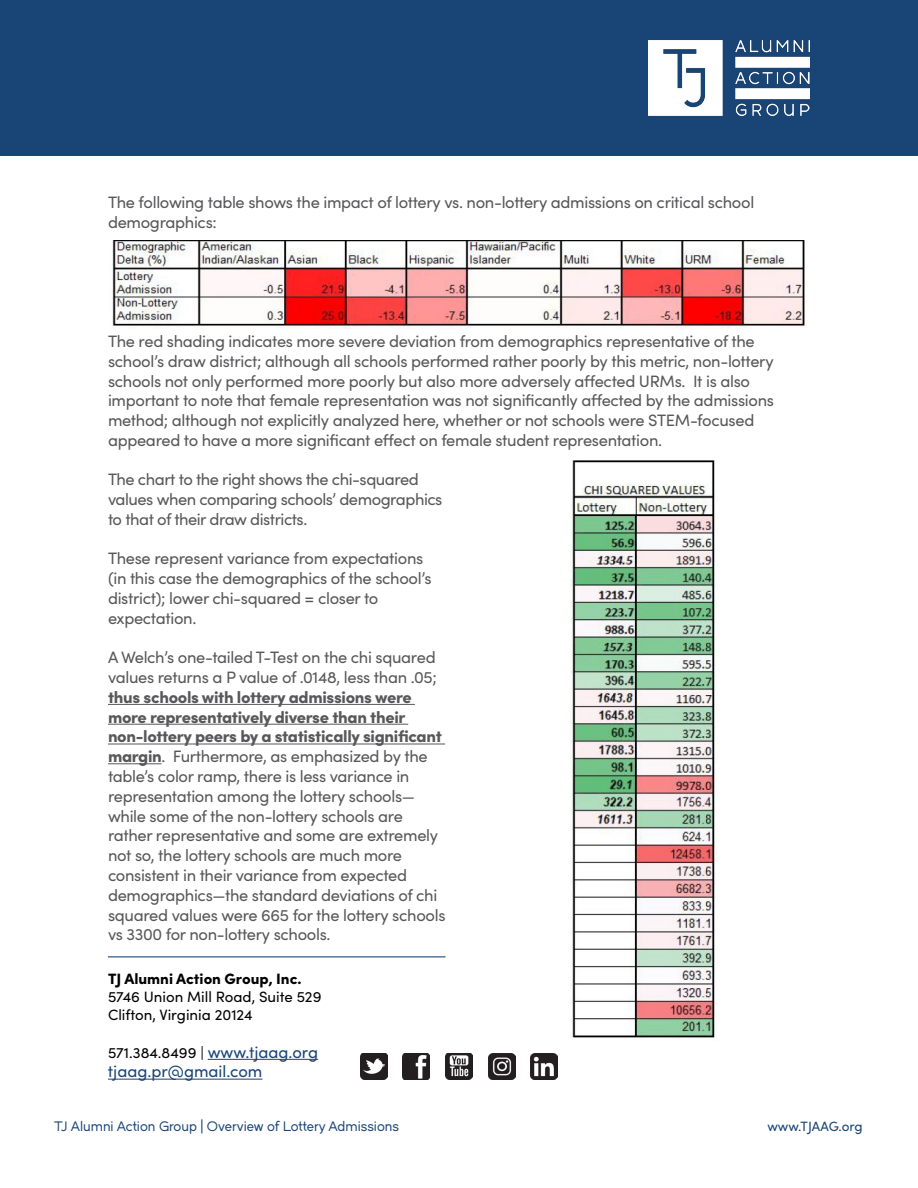
<style>
.page{position:relative;width:918px;height:1188px;background:#fff}
.page>*{position:absolute;margin:0;border:0;box-sizing:border-box;transform-origin:0 0}
.t1{font:16.5px/19.8px "Sofia Pro";letter-spacing:-.02em;color:#58585a}
.t2{font:16.5px "Sofia Pro";color:#194576}
.t3{font:15px/18px "Sofia Pro";color:#000}
.t4{font:900 15px "Sofia Pro";color:#000}
.t5{font:13.5px "Dual 500";color:#194576}
.t6{font:13.5px "Sofia Pro";color:#194576}
.s1{font-weight:900}
.s2{font-size:16.5px;color:#194576}
</style>
<div class="page">
<div style="left:0;top:0;width:918px;height:156px;background:#194576"></div>
<img style="left:648px;top:40px;width:162px;height:75px">
<img style="left:112px;top:240px;width:693px;height:88px">
<hr style="left:108px;top:704px;width:307px;height:1px;background:#58585a">
<hr style="left:108px;top:724px;width:300px;height:1px;background:#58585a">
<hr style="left:108px;top:744px;width:337px;height:1px;background:#58585a">
<hr style="left:108px;top:763px;width:54px;height:1px;background:#58585a">
<hr style="left:208px;top:1059px;width:110px;height:1px;background:#194576">
<hr style="left:108px;top:1079px;width:155px;height:1px;background:#194576">
<img style="left:360px;top:1053px;width:27px;height:27px">
<img style="left:403px;top:1053px;width:27px;height:27px">
<img style="left:488px;top:1053px;width:27px;height:27px">
<img style="left:446px;top:1053px;width:26px;height:27px">
<img style="left:531px;top:1053px;width:27px;height:27px">
<hr style="left:108px;top:957px;width:338px;height:1px;background:#036">
<img style="left:570px;top:460px;width:146px;height:578px">
<p class="t1" style="left:108px;top:192px;width:648px">The following table shows the impact of lottery vs. non-lottery admissions on critical school demographics:</p>
<p class="t1" style="left:108px;top:330px;width:668px">The red shading indicates more severe deviation from demographics representative of the school’s draw district; although all schools performed rather poorly by this metric, non-lottery schools not only performed more poorly but also more adversely affected URMs. It is also important to note that female representation was not significantly affected by the admissions method; although not explicitly analyzed here, whether or not schools were STEM-focused appeared to have a more significant effect on female student representation.</p>
<p class="t1" style="left:108px;top:468px;width:336px">The chart to the right shows the chi-squared values when comparing schools’ demographics to that of their draw districts.</p>
<p class="t1" style="left:108px;top:548px;width:325px">These represent variance from expectations (in this case the demographics of the school’s district); lower chi-squared = closer to expectation.</p>
<p class="t1" style="left:108px;top:647px;width:330px">A Welch’s one-tailed T-Test on the chi squared values returns a P value of .0148, less than .05;</p>
<p class="t1" style="left:108px;top:686px;width:339px"><span class="s1">thus schools with lottery admissions were more representatively diverse than their non-lottery peers by a statistically significant margin</span>. Furthermore, as emphasized by the table’s color ramp, there is less variance in representation among the lottery schools— while some of the non-lottery schools are rather representative and some are extremely not so, the lottery schools are much more consistent in their variance from expected demographics—the standard deviations of chi squared values were 665 for the lottery schools vs 3300 for non-lottery schools.</p>
<p class="t4" style="left:108px;top:967px;width:195px">TJ Alumni Action Group, Inc.</p>
<p class="t3" style="left:108px;top:987px;width:215px">5746 Union Mill Road, Suite 529<br>Clifton, Virginia 20124</p>
<p class="t3" style="left:108px;top:1043px;width:212px">571.384.8499 | <span class="s2">www.tjaag.org</span></p>
<p class="t2" style="left:108px;top:1060px;width:156px">tjaag.pr@gmail.com</p>
<p class="t5" style="left:54px;top:1117px;width:347px">TJ Alumni Action Group | Overview of Lottery Admissions</p>
<p class="t6" style="left:767px;top:1116px;width:97px">www.TJAAG.org</p>
</div>
